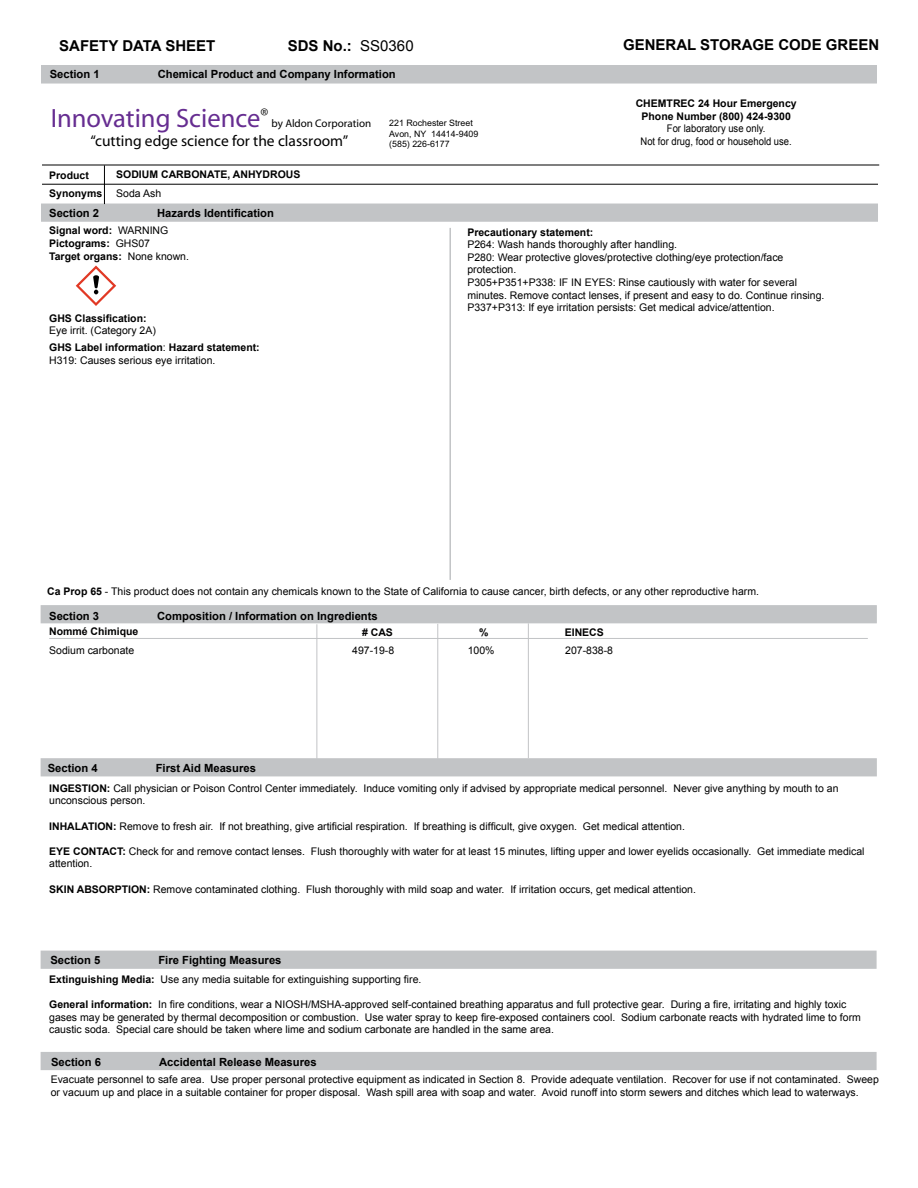
<style>
.page{position:relative;width:918px;height:1188px;background:#fff}
.page>*{position:absolute;margin:0;border:0;box-sizing:border-box;transform-origin:0 0}
.t1{font:26.55px "Myriad";color:#662d91}
.t2{font:15.45px "Myriad";color:#000}
.t3{font:700 15px "Arial";color:#000}
.t4{font:700 11.25px "Arial";color:#000}
.t5{font:11.1px "Myriad";color:#000}
.t6{font:10.5px/12.6px "Arial";color:#000}
.t7{font:700 10.5px/12.6px "Arial";color:#000}
.t8{font:10.5px/12.6px "Arial";color:#000;text-align:center;scale:.9 1}
.t9{font:8.85px/10.6px "Arial";color:#000}
.s1{font-weight:400}
.s2{font-weight:700}
</style>
<div class="page">
<div style="left:41px;top:951px;width:836px;height:18px;background:#c2c4c6"></div>
<div style="left:41px;top:1052px;width:836px;height:18px;background:#c2c4c6"></div>
<div style="left:41px;top:758px;width:836px;height:18px;background:#c2c4c6;border:2px solid #c2c4c6"></div>
<div style="left:41px;top:204px;width:837px;height:18px;background:#c2c4c6;border:2px solid #c2c4c6"></div>
<div style="left:41px;top:605px;width:836px;height:18px;background:#c2c4c6"></div>
<hr style="left:437px;top:624px;width:1px;height:135px;background:#c2c4c6">
<hr style="left:49px;top:638px;width:819px;height:1px;background:#c2c4c6">
<hr style="left:316px;top:624px;width:1px;height:135px;background:#c2c4c6">
<hr style="left:528px;top:623px;width:1px;height:135px;background:#c2c4c6">
<hr style="left:104px;top:165px;width:1px;height:39px;background:#000">
<div style="left:41px;top:65px;width:836px;height:19px;background:#c2c4c6;border:2px solid #c2c4c6"></div>
<hr style="left:42px;top:184px;width:836px;height:1px;background:#000">
<hr style="left:42px;top:165px;width:837px;height:1px;background:#000">
<svg style="left:76px;top:266px;width:40px;height:40px"></svg>
<hr style="left:449px;top:228px;width:2px;height:352px;background:#c2c4c6">
<h3 class="t3" style="left:59px;top:36px;width:158px">SAFETY DATA SHEET</h3>
<h3 class="t3" style="left:288px;top:36px;width:127px">SDS No.: <span class="s1">SS0360</span></h3>
<p class="t4" style="left:50px;top:67px;width:52px">Section 1</p>
<p class="t4" style="left:158px;top:67px;width:240px">Chemical Product and Company Information</p>
<h1 class="t1" style="left:51px;top:105px;width:219px">Innovating Science<sup>®</sup></h1>
<p class="t5" style="left:272px;top:118px;width:101px">by Aldon Corporation</p>
<h2 class="t2" style="left:91px;top:133px;width:259px">“cutting edge science for the classroom”</h2>
<p class="t7" style="left:49px;top:169px;width:41px">Product</p>
<p class="t7" style="left:116px;top:168px;width:186px">SODIUM CARBONATE, ANHYDROUS</p>
<p class="t9" style="left:389px;top:118px;width:91px">221 Rochester Street<br>Avon, NY 14414-9409 (585) 226-6177</p>
<h3 class="t3" style="left:623px;top:35px;width:258px">GENERAL STORAGE CODE GREEN</h3>
<p class="t7" style="left:636px;top:97px;width:163px;text-align:center">CHEMTREC 24 Hour Emergency<br>Phone Number (800) 424-9300</p>
<p class="t8" style="left:641px;top:122px;width:170px">For laboratory use only.<br>Not for drug, food or household use.</p>
<p class="t6" style="left:116px;top:187px;width:46px">Soda Ash</p>
<p class="t7" style="left:49px;top:225px;width:141px">Signal word: <span class="s1">WARNING<br></span>Pictograms: <span class="s1">GHS07<br></span>Target organs: <span class="s1">None known.</span></p>
<p class="t7" style="left:49px;top:187px;width:55px">Synonyms</p>
<p class="t4" style="left:49px;top:206px;width:52px">Section 2</p>
<p class="t4" style="left:157px;top:206px;width:118px">Hazards Identification</p>
<p class="t7" style="left:49px;top:312px;width:99px">GHS Classification:</p>
<p class="t7" style="left:49px;top:322px;width:212px;line-height:17.1px"><span class="s1">Eye irrit. (Category 2A)<br></span>GHS Label information<span class="s1">:</span> Hazard statement:</p>
<p class="t6" style="left:49px;top:354px;width:168px">H319: Causes serious eye irritation.</p>
<p class="t7" style="left:467px;top:226px;width:128px">Precautionary statement:</p>
<p class="t6" style="left:467px;top:238px;width:359px">P264: Wash hands thoroughly after handling.<br>P280: Wear protective gloves/protective clothing/eye protection/face protection.<br>P305+P351+P338: IF IN EYES: Rinse cautiously with water for several minutes. Remove contact lenses, if present and easy to do. Continue rinsing.<br>P337+P313: If eye irritation persists: Get medical advice/attention.</p>
<p class="t6" style="left:47px;top:585px;width:713px"><span class="s2">Ca Prop 65</span> - This product does not contain any chemicals known to the State of California to cause cancer, birth defects, or any other reproductive harm.</p>
<p class="t4" style="left:49px;top:608px;width:52px">Section 3</p>
<p class="t4" style="left:157px;top:608px;width:222px">Composition / Information on Ingredients</p>
<p class="t7" style="left:49px;top:626px;width:91px">Nommé Chimique</p>
<p class="t7" style="left:362px;top:626px;width:32px"># CAS</p>
<p class="t7" style="left:479px;top:626px;width:11px">%</p>
<p class="t7" style="left:565px;top:627px;width:41px">EINECS</p>
<p class="t6" style="left:49px;top:644px;width:87px">Sodium carbonate</p>
<p class="t6" style="left:352px;top:644px;width:44px">497-19-8</p>
<p class="t6" style="left:468px;top:644px;width:28px">100%</p>
<p class="t6" style="left:565px;top:644px;width:49px">207-838-8</p>
<p class="t4" style="left:48px;top:760px;width:52px">Section 4</p>
<p class="t4" style="left:156px;top:760px;width:102px">First Aid Measures</p>
<p class="t6" style="left:49px;top:782px;width:791px"><span class="s2">INGESTION:</span> Call physician or Poison Control Center immediately. Induce vomiting only if advised by appropriate medical personnel. Never give anything by mouth to an unconscious person.</p>
<p class="t6" style="left:49px;top:820px;width:637px"><span class="s2">INHALATION:</span> Remove to fresh air. If not breathing, give artificial respiration. If breathing is difficult, give oxygen. Get medical attention.</p>
<p class="t6" style="left:49px;top:845px;width:817px"><span class="s2">EYE CONTACT:</span> Check for and remove contact lenses. Flush thoroughly with water for at least 15 minutes, lifting upper and lower eyelids occasionally. Get immediate medical attention.</p>
<p class="t6" style="left:49px;top:883px;width:648px"><span class="s2">SKIN ABSORPTION:</span> Remove contaminated clothing. Flush thoroughly with mild soap and water. If irritation occurs, get medical attention.</p>
<p class="t4" style="left:50px;top:953px;width:52px">Section 5</p>
<p class="t4" style="left:158px;top:953px;width:125px">Fire Fighting Measures</p>
<p class="t6" style="left:49px;top:973px;width:374px"><span class="s2">Extinguishing Media:</span> Use any media suitable for extinguishing supporting fire.</p>
<p class="t6" style="left:49px;top:998px;width:813px"><span class="s2">General information:</span> In fire conditions, wear a NIOSH/MSHA-approved self-contained breathing apparatus and full protective gear. During a fire, irritating and highly toxic gases may be generated by thermal decomposition or combustion. Use water spray to keep fire-exposed containers cool. Sodium carbonate reacts with hydrated lime to form caustic soda. Special care should be taken where lime and sodium carbonate are handled in the same area.</p>
<p class="t4" style="left:51px;top:1055px;width:52px">Section 6</p>
<p class="t4" style="left:159px;top:1055px;width:159px">Accidental Release Measures</p>
<p class="t6" style="left:51px;top:1073px;width:830px">Evacuate personnel to safe area. Use proper personal protective equipment as indicated in Section 8. Provide adequate ventilation. Recover for use if not contaminated. Sweep or vacuum up and place in a suitable container for proper disposal. Wash spill area with soap and water. Avoid runoff into storm sewers and ditches which lead to waterways.</p>
</div>
